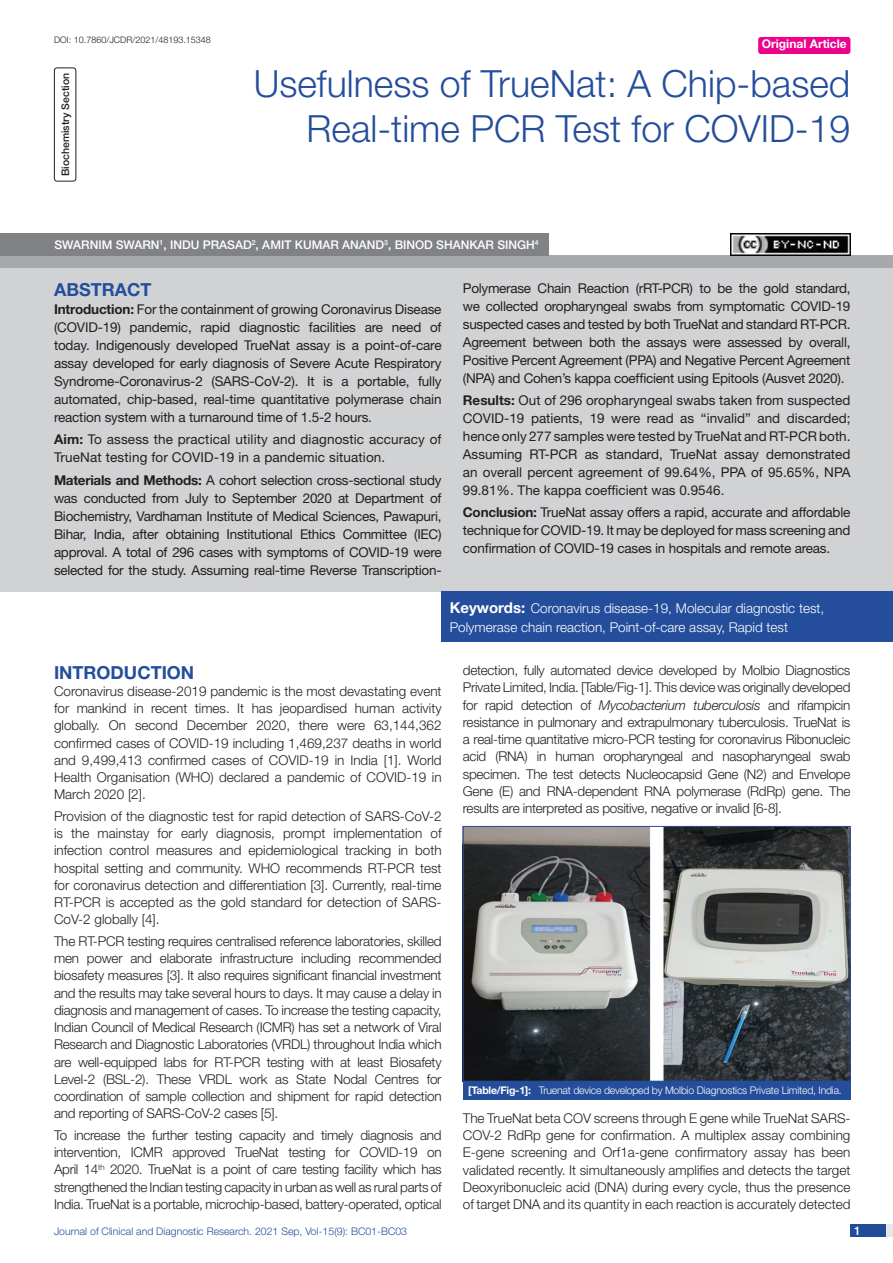
<style>
.page{position:relative;width:893px;height:1263px;background:#fff}
.page>*{position:absolute;margin:0;border:0;box-sizing:border-box;transform-origin:0 0}
.t1{font:300 37.5px/45px "Helvetica Neue";color:#244e9b;text-align:right}
.Heading{font:700 18px "Helvetica Neue";color:#244e9b}
.Abstract_head{font:700 18px "Helvetica Neue";color:#244e9b}
.Body_text{font:300 13.5px/17.2px "Helvetica Neue";letter-spacing:-.015em;color:#231f20;text-align:justify}
.Abstract_Text{font:13.5px/18px "Helvetica Neue";letter-spacing:-.015em;color:#231f20;text-align:justify}
.Key_words{font:300 13.5px/18.8px "Helvetica Neue";color:#fff}
.Abstract_Text-2{font:13.5px/18px "Helvetica Neue";letter-spacing:.01em;color:#231f20}
.Author{font:500 12px "Helvetica Neue";color:#fff}
.t2{font:700 12px "Helvetica Neue";color:#fff}
.TABLE_FIG{font:300 10.5px "Helvetica Neue";letter-spacing:-.02em;color:#fff}
.t3{font:300 10.5px "Helvetica Neue";color:#244e9b}
.section{font:500 10.5px "Helvetica Neue";color:#231f20}
.DOI{font:300 9px "Helvetica Neue";color:#231f20}
.s1{font-weight:700}
.s2{font-weight:700;font-size:15px}
.s3{font-style:italic}
</style>
<div class="page">
<div style="left:850px;top:1224px;width:43px;height:13px;background:#e6e7e9"></div>
<div style="left:850px;top:1224px;width:35px;height:13px;background:#214c99"></div>
<div style="left:758px;top:37px;width:92px;height:17px;background:#ed028c;border-radius:3px"></div>
<div style="left:54px;top:68px;width:22px;height:114px;border:1px solid #231f20;border-radius:3px"></div>
<div style="left:0;top:256px;width:893px;height:12px;background:#a8a9ad"></div>
<div style="left:0;top:233px;width:548px;height:23px;background:#808285"></div>
<div style="left:0;top:268px;width:893px;height:324px;background:#d1d2d4"></div>
<div style="left:442px;top:592px;width:451px;height:50px;background:#244e9b"></div>
<img style="left:465px;top:828px;width:383px;height:251px">
<div style="left:463px;top:826px;width:387px;height:255px;border:1px solid #244e9b"></div>
<div style="left:463px;top:1081px;width:387px;height:19px;background:#244e9b"></div>
<img style="left:730px;top:233px;width:120px;height:23px">
<p class="DOI" style="left:54px;top:35px;width:158px">DOI: 10.7860/JCDR/2021/48193.15348</p>
<p class="t2" style="left:762px;top:37px;width:87px">Original Article</p>
<p class="section" style="left:59px;top:176px;width:104px;rotate:-90deg">BIOCHEMISTRY SECTION</p>
<p class="t1" style="left:254px;top:60px;width:598px">Usefulness of TrueNat: A Chip-based<br>Real-time PCR Test for COVID-19</p>
<p class="Author" style="left:54px;top:238px;width:486px">SWARNIM SWARN<sup>1</sup>, INDU PRASAD<sup>2</sup>, AMIT KUMAR ANAND<sup>3</sup>, BINOD SHANKAR SINGH<sup>4</sup></p>
<p class="Abstract_head" style="left:54px;top:279px;width:99px">ABSTRACT</p>
<p class="Abstract_Text" style="left:54px;top:300px;width:389px"><span class="s1">Introduction:</span> For the containment of growing Coronavirus Disease (COVID-19) pandemic, rapid diagnostic facilities are need of today. Indigenously developed TrueNat assay is a point-of-care assay developed for early diagnosis of Severe Acute Respiratory Syndrome-Coronavirus-2 (SARS-CoV-2). It is a portable, fully automated, chip-based, real-time quantitative polymerase chain reaction system with a turnaround time of 1.5-2 hours.</p>
<p class="Abstract_Text-2" style="left:54px;top:430px;width:389px"><span class="s1">Aim:</span> To assess the practical utility and diagnostic accuracy of<br>TrueNat testing for COVID-19 in a pandemic situation.</p>
<p class="Abstract_Text" style="left:54px;top:471px;width:389px"><span class="s1">Materials and Methods:</span> A cohort selection cross-sectional study was conducted from July to September 2020 at Department of Biochemistry, Vardhaman Institute of Medical Sciences, Pawapuri, Bihar, India, after obtaining Institutional Ethics Committee (IEC) approval. A total of 296 cases with symptoms of COVID-19 were selected for the study. Assuming real-time Reverse Transcription-</p>
<p class="Abstract_Text" style="left:463px;top:279px;width:389px">Polymerase Chain Reaction (rRT-PCR) to be the gold standard, we collected oropharyngeal swabs from symptomatic COVID-19 suspected cases and tested by both TrueNat and standard RT-PCR.<br>Agreement between both the assays were assessed by overall, Positive Percent Agreement (PPA) and Negative Percent Agreement (NPA) and Cohen’s kappa coefficient using Epitools (Ausvet 2020).</p>
<p class="Abstract_Text" style="left:463px;top:391px;width:389px"><span class="s1">Results:</span> Out of 296 oropharyngeal swabs taken from suspected COVID-19 patients, 19 were read as “invalid” and discarded; hence only 277 samples were tested by TrueNat and RT-PCR both.<br>Assuming RT-PCR as standard, TrueNat assay demonstrated an overall percent agreement of 99.64%, PPA of 95.65%, NPA 99.81%. The kappa coefficient was 0.9546.</p>
<p class="Abstract_Text" style="left:463px;top:503px;width:389px"><span class="s1">Conclusion:</span> TrueNat assay offers a rapid, accurate and affordable technique for COVID-19. It may be deployed for mass screening and confirmation of COVID-19 cases in hospitals and remote areas.</p>
<p class="Key_words" style="left:450px;top:599px;width:376px"><span class="s2">Keywords:</span> Coronavirus disease-19, Molecular diagnostic test,<br>Polymerase chain reaction, Point-of-care assay, Rapid test</p>
<p class="Heading" style="left:54px;top:661px;width:142px">INTRODUCTION</p>
<p class="Body_text" style="left:54px;top:682px;width:389px">Coronavirus disease-2019 pandemic is the most devastating event for mankind in recent times. It has jeopardised human activity globally. On second December 2020, there were 63,144,362 confirmed cases of COVID-19 including 1,469,237 deaths in world and 9,499,413 confirmed cases of COVID-19 in India [1]. World Health Organisation (WHO) declared a pandemic of COVID-19 in March 2020 [2].</p>
<p class="Body_text" style="left:54px;top:807px;width:389px">Provision of the diagnostic test for rapid detection of SARS-CoV-2 is the mainstay for early diagnosis, prompt implementation of infection control measures and epidemiological tracking in both hospital setting and community. WHO recommends RT-PCR test for coronavirus detection and differentiation [3]. Currently, real-time RT-PCR is accepted as the gold standard for detection of SARS-CoV-2 globally [4].</p>
<p class="Body_text" style="left:54px;top:932px;width:389px">The RT-PCR testing requires centralised reference laboratories, skilled men power and elaborate infrastructure including recommended biosafety measures [3]. It also requires significant financial investment and the results may take several hours to days. It may cause a delay in diagnosis and management of cases. To increase the testing capacity, Indian Council of Medical Research (ICMR) has set a network of Viral Research and Diagnostic Laboratories (VRDL) throughout India which are well-equipped labs for RT-PCR testing with at least Biosafety Level-2 (BSL-2). These VRDL work as State Nodal Centres for coordination of sample collection and shipment for rapid detection and reporting of SARS-CoV-2 cases [5].</p>
<p class="Body_text" style="left:54px;top:1126px;width:389px">To increase the further testing capacity and timely diagnosis and intervention, ICMR approved TrueNat testing for COVID-19 on April 14<sup>th</sup> 2020. TrueNat is a point of care testing facility which has strengthened the Indian testing capacity in urban as well as rural parts of India. TrueNat is a portable, microchip-based, battery-operated, optical</p>
<p class="Body_text" style="left:463px;top:661px;width:389px">detection, fully automated device developed by Molbio Diagnostics Private Limited, India. [Table/Fig-1]. This device was originally developed for rapid detection of <span class="s3">Mycobacterium tuberculosis</span> and rifampicin resistance in pulmonary and extrapulmonary tuberculosis. TrueNat is a real-time quantitative micro-PCR testing for coronavirus Ribonucleic acid (RNA) in human oropharyngeal and nasopharyngeal swab specimen. The test detects Nucleocapsid Gene (N2) and Envelope Gene (E) and RNA-dependent RNA polymerase (RdRp) gene. The results are interpreted as positive, negative or invalid [6-8].</p>
<p class="TABLE_FIG" style="left:468px;top:1084px;width:375px"><span class="s1">[Table/Fig-1]:</span> Truenat device developed by Molbio Diagnostics Private Limited, India.</p>
<p class="Body_text" style="left:463px;top:1109px;width:389px">The TrueNat beta COV screens through E gene while TrueNat SARS-COV-2 RdRp gene for confirmation. A multiplex assay combining E-gene screening and Orf1a-gene confirmatory assay has been validated recently. It simultaneously amplifies and detects the target Deoxyribonucleic acid (DNA) during every cycle, thus the presence of target DNA and its quantity in each reaction is accurately detected</p>
<p class="t3" style="left:54px;top:1225px;width:355px">Journal of Clinical and Diagnostic Research. 2021 Sep, Vol-15(9): BC01-BC03</p>
<p class="Author" style="left:854px;top:1223px;width:8px">1</p>
</div>
